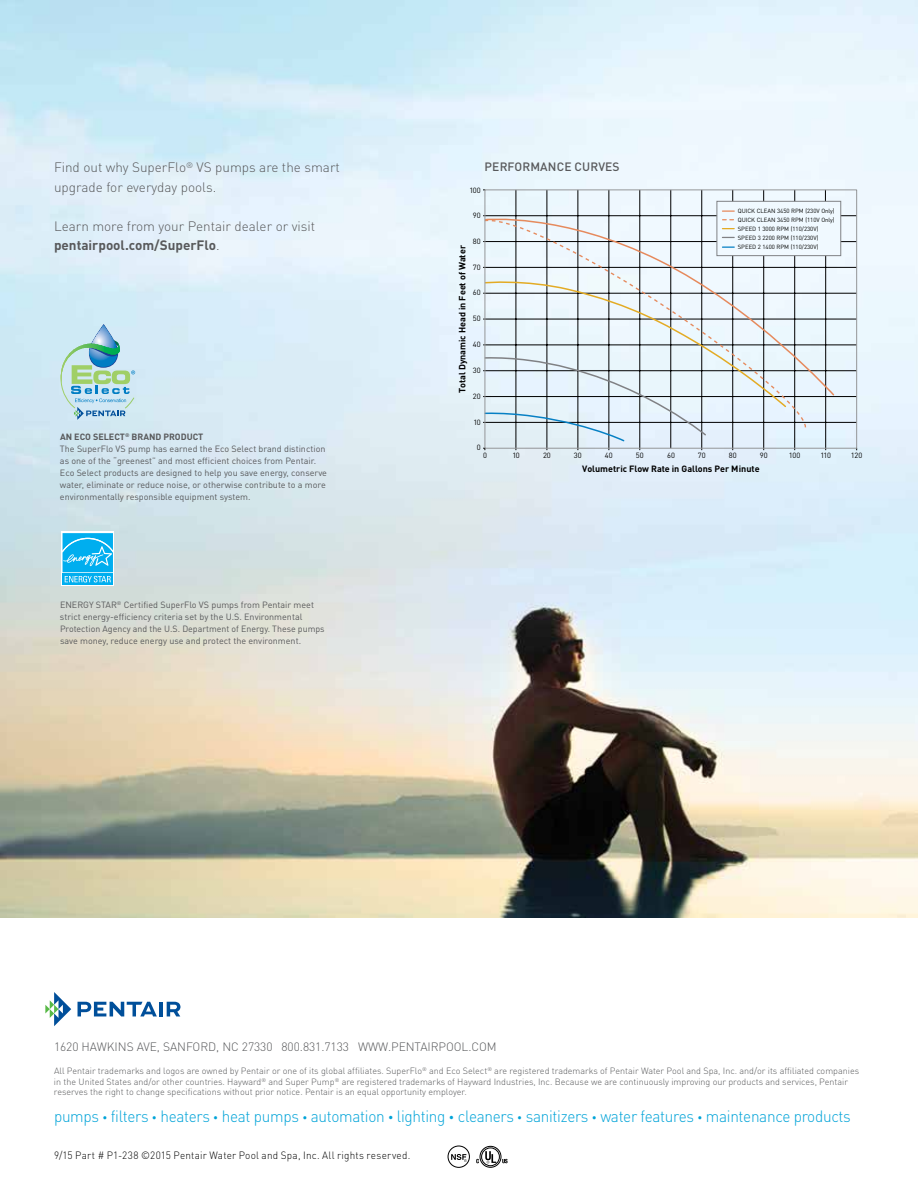
<style>
.page{position:relative;width:918px;height:1188px;background:#fff}
.page>*{position:absolute;margin:0;border:0;box-sizing:border-box;transform-origin:0 0}
.t1{font:300 16.2px "DIN Pro";letter-spacing:-.02em;color:#00a3d8;scale:.95 1}
.t2{font:300 13.5px/19.5px "DIN Pro";color:#58595b}
.t3{font:300 12px "DIN Pro";letter-spacing:-.005em;color:#58595b}
.t4{font:500 12px "DIN Pro";letter-spacing:.01em;color:#58595b}
.t5{font:300 10.5px "DIN Pro";letter-spacing:.02em;color:#000;scale:.95 1}
.t6{font:9px/12px "DIN Pro";color:#58595b}
.t7{font:300 9px/10.5px "DIN Pro";color:#58595b}
.t8{font:700 9px "DIN Pro";color:#000}
.t9{font:7.5px "DIN Pro";color:#000}
.t10{font:6px/9px "DIN Pro";color:#020302}
.s1{font-weight:700}
.s2{font-size:9.75px}
.s3{font-size:10.5px}
</style>
<div class="page">
<img style="left:0;top:0;width:918px;height:918px">
<div style="left:448px;top:1146px;width:22px;height:22px;border:1px solid #000;border-radius:50%"></div>
<svg style="left:451px;top:1154px;width:16px;height:8px"></svg>
<svg style="left:476px;top:1146px;width:32px;height:22px"></svg>
<svg style="left:841px;top:241px;width:14px;height:1px"></svg>
<svg style="left:841px;top:215px;width:14px;height:1px"></svg>
<hr style="left:483px;top:267px;width:374px;height:1px;background:#000">
<hr style="left:483px;top:293px;width:374px;height:1px;background:#000">
<hr style="left:483px;top:319px;width:374px;height:1px;background:#000">
<hr style="left:483px;top:345px;width:374px;height:1px;background:#000">
<hr style="left:483px;top:370px;width:374px;height:1px;background:#000">
<hr style="left:483px;top:396px;width:374px;height:1px;background:#000">
<hr style="left:483px;top:422px;width:374px;height:1px;background:#000">
<hr style="left:825px;top:256px;width:1px;height:194px;background:#000">
<hr style="left:794px;top:256px;width:1px;height:194px;background:#000">
<hr style="left:701px;top:190px;width:1px;height:260px;background:#000">
<hr style="left:671px;top:190px;width:1px;height:258px;background:#000">
<hr style="left:640px;top:190px;width:1px;height:260px;background:#000">
<hr style="left:609px;top:190px;width:1px;height:260px;background:#000">
<hr style="left:578px;top:190px;width:1px;height:260px;background:#000">
<hr style="left:547px;top:190px;width:1px;height:260px;background:#000">
<hr style="left:516px;top:190px;width:1px;height:260px;background:#000">
<div style="left:717px;top:201px;width:124px;height:55px;border:1px solid #808285"></div>
<svg style="left:722px;top:210px;width:12px;height:2px"></svg>
<svg style="left:484px;top:212px;width:351px;height:184px"></svg>
<svg style="left:483px;top:279px;width:304px;height:171px;background:#d8e2e8"></svg>
<div style="left:485px;top:190px;width:372px;height:259px;border:1px solid #949698"></div>
<svg style="left:61px;top:532px;width:53px;height:54px"></svg>
<svg style="left:63px;top:582px;width:50px;height:3px"></svg>
<svg style="left:63px;top:533px;width:50px;height:49px;background:#2abbf1"></svg>
<svg style="left:61px;top:324px;width:74px;height:96px;background:#acd4d8"></svg>
<svg style="left:45px;top:992px;width:26px;height:34px"></svg>
<svg style="left:78px;top:1002px;width:79px;height:14px"></svg>
<hr style="left:159px;top:1002px;width:4px;height:14px;background:#004f9a">
<svg style="left:167px;top:1002px;width:13px;height:14px"></svg>
<h2 class="t2" style="left:54px;top:157px;width:287px">Find out why SuperFlo<sup>®</sup> VS pumps are the smart</h2>
<h3 class="t4" style="left:485px;top:157px;width:137px">PERFORMANCE CURVES</h3>
<h2 class="t2" style="left:54px;top:176px;width:164px">upgrade for everyday pools.</h2>
<h2 class="t2" style="left:54px;top:215px;width:263px">Learn more from your Pentair dealer or visit <span class="s1">pentairpool.com/SuperFlo</span>.</h2>
<p class="t9" style="left:469px;top:184px;width:13px">100</p>
<p class="t9" style="left:473px;top:209px;width:9px">90</p>
<p class="t9" style="left:473px;top:235px;width:9px">80</p>
<p class="t8" style="left:455px;top:393px;width:149px;rotate:-90deg">Total Dynamic Head in Feet of Water</p>
<p class="t9" style="left:473px;top:261px;width:9px">70</p>
<p class="t9" style="left:473px;top:287px;width:9px">60</p>
<p class="t9" style="left:473px;top:313px;width:9px">50</p>
<p class="t9" style="left:473px;top:338px;width:9px">40</p>
<p class="t9" style="left:473px;top:364px;width:9px">30</p>
<p class="t9" style="left:473px;top:390px;width:9px">20</p>
<p class="t9" style="left:474px;top:416px;width:9px">10</p>
<p class="t10" style="left:738px;top:206px;width:98px">QUICK CLEAN 3450 RPM (230V Only)<br>QUICK CLEAN 3450 RPM (110V Only)<br>SPEED 1 3000 RPM (110/230V)<br>SPEED 3 2200 RPM (110/230V)<br>SPEED 2 1400 RPM (110/230V)</p>
<p class="t6" style="left:60px;top:430px;width:269px"><span class="s1">AN ECO SELECT</span><sup>®</sup> <span class="s1">BRAND PRODUCT<br></span>The SuperFlo VS pump has earned the Eco Select brand distinction as one of the “greenest” and most efficient choices from Pentair.<br>Eco Select products are designed to help you save energy, conserve water, eliminate or reduce noise, or otherwise contribute to a more environmentally responsible equipment system.</p>
<p class="t6" style="left:60px;top:598px;width:266px">ENERGY STAR<sup>®</sup> Certified SuperFlo VS pumps from Pentair meet strict energy-efficiency criteria set by the U.S. Environmental Protection Agency and the U.S. Department of Energy. These pumps save money, reduce energy use and protect the environment.</p>
<p class="t9" style="left:477px;top:442px;width:5px">0</p>
<p class="t9" style="left:483px;top:449px;width:5px">0</p>
<p class="t9" style="left:512px;top:449px;width:9px">10</p>
<p class="t9" style="left:543px;top:449px;width:9px">20</p>
<p class="t9" style="left:574px;top:449px;width:9px">30</p>
<p class="t9" style="left:605px;top:449px;width:9px">40</p>
<p class="t9" style="left:636px;top:449px;width:9px">50</p>
<p class="t9" style="left:667px;top:449px;width:9px">60</p>
<p class="t9" style="left:698px;top:449px;width:9px">70</p>
<p class="t9" style="left:729px;top:449px;width:9px">80</p>
<p class="t9" style="left:760px;top:449px;width:9px">90</p>
<p class="t9" style="left:789px;top:449px;width:13px">100</p>
<p class="t9" style="left:820px;top:449px;width:12px">110</p>
<p class="t9" style="left:851px;top:449px;width:13px">120</p>
<p class="t8" style="left:582px;top:461px;width:179px">Volumetric Flow Rate in Gallons Per Minute</p>
<h3 class="t3" style="left:54px;top:1038px;width:444px">1620 HAWKINS AVE, SANFORD, NC 27330 800.831.7133 WWW.PENTAIRPOOL.COM</h3>
<p class="t7" style="left:54px;top:1065px;width:807px">All Pentair trademarks and logos are owned by Pentair or one of its global affiliates. SuperFlo<sup>®</sup> and Eco Select<sup>®</sup> are registered trademarks of Pentair Water Pool and Spa, Inc. and/or its affiliated companies in the United States and/or other countries. Hayward<sup>®</sup> and Super Pump<sup>®</sup> are registered trademarks of Hayward Industries, Inc. Because we are continuously improving our products and services, Pentair reserves the right to change specifications without prior notice. Pentair is an equal opportunity employer.</p>
<h1 class="t1" style="left:54px;top:1104px;width:840px">pumps <span class="s2">•</span> filters <span class="s2">•</span> heaters <span class="s2">•</span> heat pumps <span class="s2">•</span> automation <span class="s3">•</span> lighting <span class="s3">•</span> cleaners <span class="s2">•</span> sanitizers <span class="s2">•</span> water features <span class="s2">•</span> maintenance products</h1>
<p class="t5" style="left:54px;top:1147px;width:377px">9/15 Part # P1-238 ©2015 Pentair Water Pool and Spa, Inc. All rights reserved.</p>
</div>
